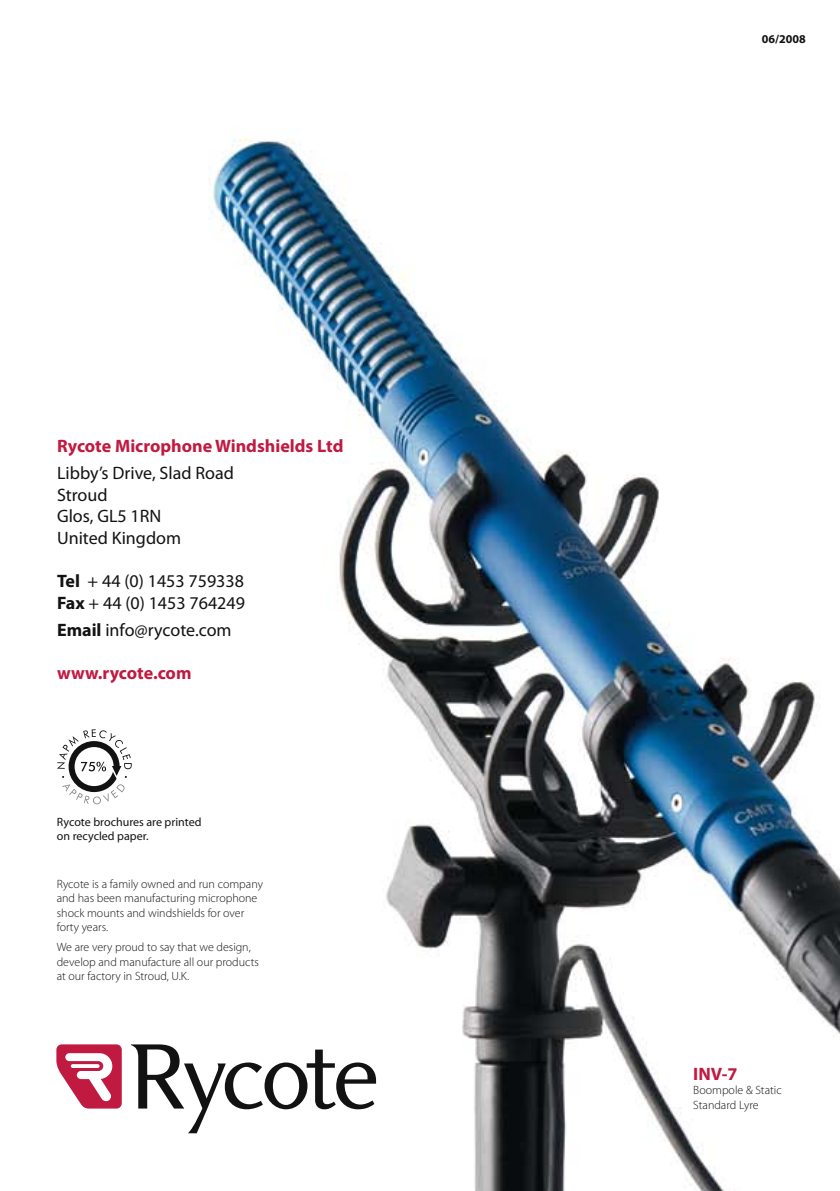
<style>
.page{position:relative;width:840px;height:1191px;background:#fff}
.page>*{position:absolute;margin:0;border:0;box-sizing:border-box;transform-origin:0 0}
.t1{font:18px/21.6px "Myriad Pro";color:#121212}
.t2{font:700 18px "Myriad Pro";color:#c01a41}
.t3{font:300 12px/14.4px "Myriad Pro";color:#121212}
.t4{font:12px/14.4px "Myriad Pro";color:#121212}
.t5{font:700 12px "Myriad Pro";color:#121212}
.s1{font-weight:700}
</style>
<div class="page">
<img style="left:86px;top:138px;width:753px;height:1053px">
<svg style="left:131px;top:1044px;width:245px;height:89px"></svg>
<svg style="left:56px;top:1044px;width:66px;height:64px"></svg>
<svg style="left:71px;top:1064px;width:28px;height:4px"></svg>
<svg style="left:57px;top:729px;width:75px;height:75px"></svg>
<h1 class="t2" style="left:57px;top:434px;width:288px">Rycote Microphone Windshields Ltd</h1>
<h1 class="t1" style="left:57px;top:462px;width:178px">Libby’s Drive, Slad Road<br>Stroud<br>Glos, GL5 1RN<br>United Kingdom</h1>
<h1 class="t1" style="left:57px;top:570px;width:189px"><span class="s1">Tel</span> + 44 (0) 1453 759338<br><span class="s1">Fax</span> + 44 (0) 1453 764249</h1>
<h1 class="t1" style="left:57px;top:619px;width:176px"><span class="s1">Email</span> info@rycote.com</h1>
<h1 class="t2" style="left:57px;top:661px;width:136px">www.rycote.com</h1>
<p class="t4" style="left:57px;top:814px;width:146px">Rycote brochures are printed on recycled paper.</p>
<p class="t3" style="left:57px;top:876px;width:208px">Rycote is a family owned and run company and has been manufacturing microphone shock mounts and windshields for over forty years.</p>
<p class="t3" style="left:57px;top:940px;width:203px">We are very proud to say that we design, develop and manufacture all our products at our factory in Stroud, U.K.</p>
<p class="t5" style="left:761px;top:32px;width:45px">06/2008</p>
<h1 class="t2" style="left:693px;top:1062px;width:46px">INV-7</h1>
<p class="t3" style="left:693px;top:1083px;width:90px">Boompole &amp; Static<br>Standard Lyre</p>
</div>
